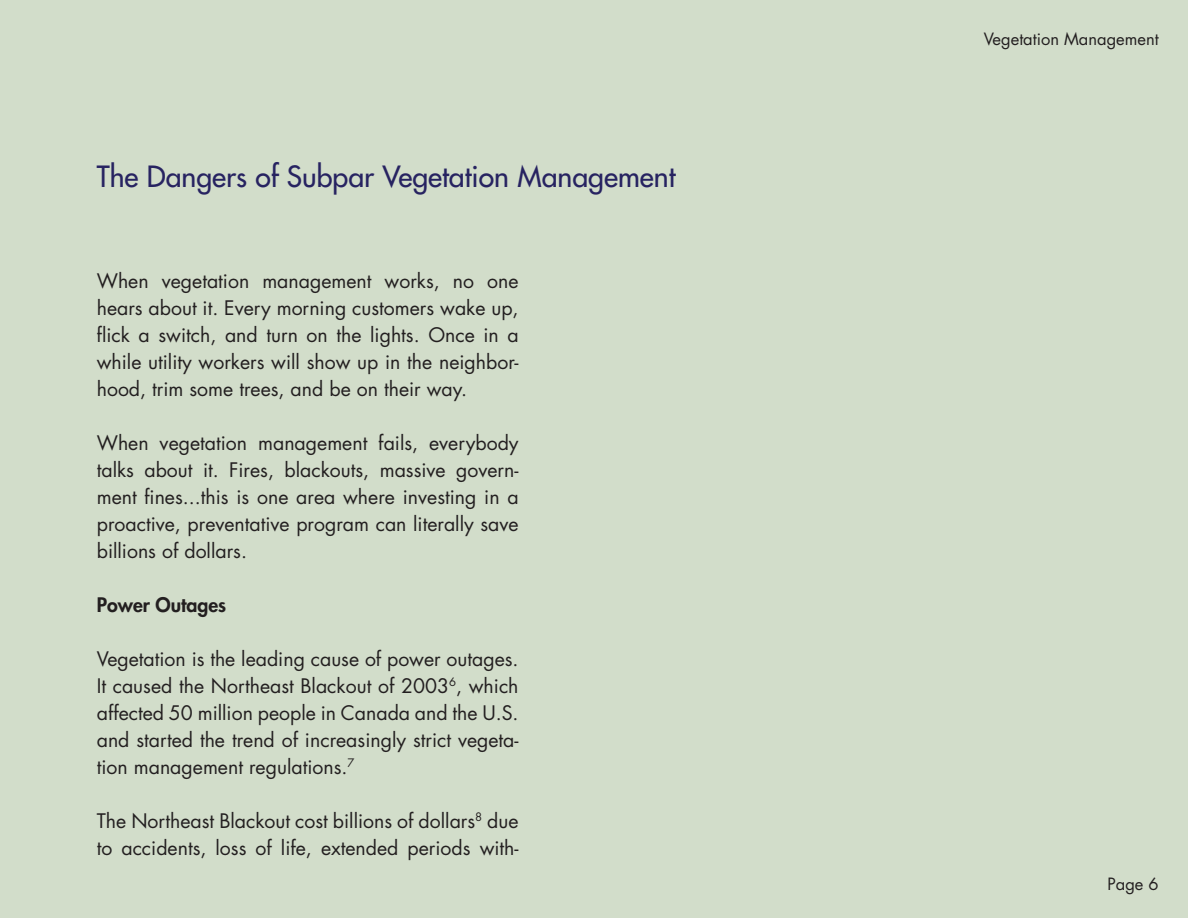
<style>
.page{position:relative;width:1188px;height:918px;background:#d2ddca}
.page>*{position:absolute;margin:0;border:0;box-sizing:border-box;transform-origin:0 0}
.t1{font:500 28.5px "Futura Std";color:#272361}
.t2{font:19.5px/27px "Futura Std";color:#231f20;text-align:justify}
.t3{font:800 19.5px "Futura Std";color:#231f20}
.t4{font:16.5px "Futura Std";color:#231f20}
</style>
<div class="page">
<p class="t1" style="left:97px;top:159px;width:580px">The Dangers of Subpar Vegetation Management</p>
<p class="t2" style="left:97px;top:267px;width:423px">When vegetation management works, no one hears about it. Every morning customers wake up, flick a switch, and turn on the lights. Once in a while utility workers will show up in the neighbor&shy;hood, trim some trees, and be on their way.</p>
<p class="t2" style="left:97px;top:429px;width:423px">When vegetation management fails, everybody talks about it. Fires, blackouts, massive govern&shy;ment fines...this is one area where investing in a proactive, preventative program can literally save billions of dollars.</p>
<p class="t3" style="left:97px;top:592px;width:131px">Power Outages</p>
<p class="t2" style="left:97px;top:645px;width:423px">Vegetation is the leading cause of power outages.<br>It caused the Northeast Blackout of 2003<sup>6</sup>, which affected 50 million people in Canada and the U.S. and started the trend of increasingly strict vegeta&shy;tion management regulations.<sup>7</sup></p>
<p class="t2" style="left:97px;top:807px;width:423px">The Northeast Blackout cost billions of dollars<sup>8</sup> due to accidents, loss of life, extended periods with-</p>
<p class="t4" style="left:984px;top:28px;width:177px">Vegetation Management</p>
<p class="t4" style="left:1108px;top:874px;width:53px">Page 6</p>
</div>
